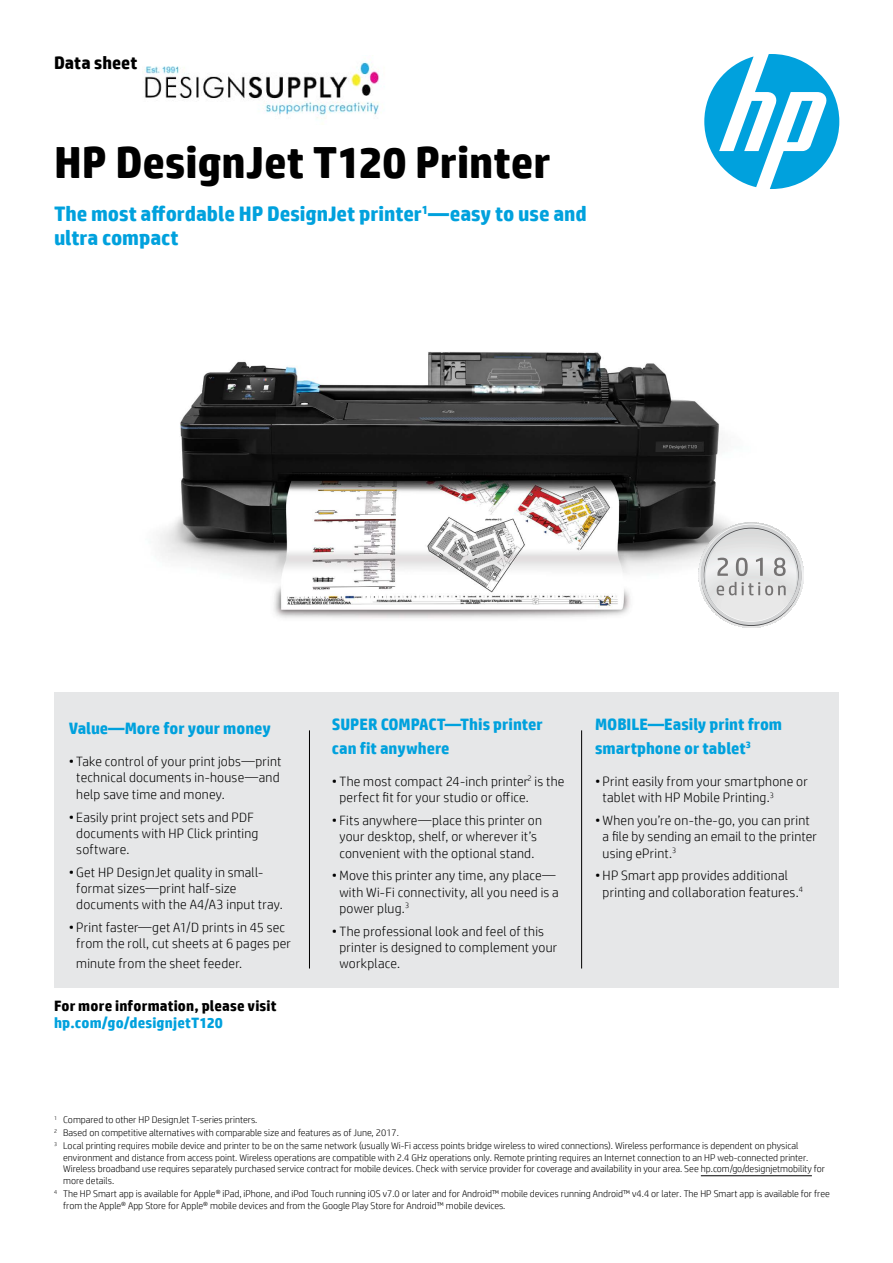
<style>
.page{position:relative;width:893px;height:1263px;background:#fff}
.page>*{position:absolute;margin:0;border:0;box-sizing:border-box;transform-origin:0 0}
.t1{font:700 45px "HP Simplified";color:#000}
.t2{font:700 21px/24px "HP Simplified";color:#00a1dd}
.t3{font:700 18px "HP Simplified";color:#000}
.t4{font:700 16.5px/24px "HP Simplified";color:#00a1dd}
.t5{font:700 15px "HP Simplified";letter-spacing:.01em;color:#000}
.t6{font:700 15px "HP Simplified";letter-spacing:.01em;color:#00a1dd}
.t7{font:300 13.5px/16.2px "HP Simplified";letter-spacing:.015em;color:#000}
.t8{font:300 9.75px/11.7px "HP Simplified";color:#000}
</style>
<div class="page">
<svg style="left:704px;top:54px;width:135px;height:135px"></svg>
<img style="left:160px;top:352px;width:643px;height:276px">
<hr style="left:701px;top:1175px;width:111px;height:1px;background:#000">
<svg style="left:701px;top:522px;width:101px;height:104px"></svg>
<div style="left:54px;top:692px;width:785px;height:296px;background:#e6e7e8"></div>
<hr style="left:581px;top:730px;width:1px;height:238px;background:#000">
<hr style="left:309px;top:730px;width:1px;height:238px;background:#000">
<img style="left:144px;top:62px;width:235px;height:63px">
<h3 class="t3" style="left:54px;top:51px;width:85px">Data sheet</h3>
<h1 class="t1" style="left:54px;top:133px;width:498px">HP DesignJet T120 Printer</h1>
<h2 class="t2" style="left:54px;top:202px;width:534px">The most affordable HP DesignJet printer<sup>1</sup>—easy to use and ultra compact</h2>
<h3 class="t4" style="left:69px;top:716px;width:204px">Value—More for your money</h3>
<h3 class="t7" style="left:76px;top:753px;width:207px;text-indent:-8px">• Take control of your print jobs—print technical documents in-house—and help save time and money.</h3>
<h3 class="t7" style="left:76px;top:808px;width:184px;text-indent:-8px">• Easily print project sets and PDF documents with HP Click printing software.</h3>
<h3 class="t7" style="left:76px;top:864px;width:208px;text-indent:-8px">• Get HP DesignJet quality in small&shy;format sizes—print half-size documents with the A4/A3 input tray.</h3>
<h3 class="t7" style="left:69px;top:919px;width:224px;text-align:center">• Print faster—get A1/D prints in 45 sec from the roll, cut sheets at 6 pages per</h3>
<h3 class="t7" style="left:76px;top:955px;width:167px">minute from the sheet feeder.</h3>
<h3 class="t5" style="left:54px;top:996px;width:224px">For more information, please visit</h3>
<h3 class="t6" style="left:54px;top:1013px;width:170px">hp.com/go/designjetT120</h3>
<h3 class="t4" style="left:332px;top:712px;width:212px">SUPER COMPACT—This printer can fit anywhere</h3>
<h3 class="t7" style="left:339px;top:773px;width:226px;text-indent:-8px">• The most compact 24-inch printer<sup>2</sup> is the perfect fit for your studio or office.</h3>
<h3 class="t7" style="left:332px;top:812px;width:212px;text-align:center">• Fits anywhere—place this printer on your desktop, shelf, or wherever it’s convenient with the optional stand.</h3>
<h3 class="t7" style="left:339px;top:867px;width:221px;text-indent:-8px">•Move this printer any time, any place— with Wi-Fi connectivity, all you need is a power plug.<sup>3</sup></h3>
<h3 class="t7" style="left:339px;top:923px;width:219px;text-indent:-8px">• The professional look and feel of this printer is designed to complement your workplace.</h3>
<h3 class="t4" style="left:595px;top:712px;width:189px">MOBILE—Easily print from smartphone or tablet<sup>3</sup></h3>
<h3 class="t7" style="left:603px;top:773px;width:207px;text-indent:-8px">• Print easily from your smartphone or tablet with HP Mobile Printing.<sup>3</sup></h3>
<h3 class="t7" style="left:603px;top:812px;width:216px;text-indent:-8px">• When you’re on-the-go, you can print a file by sending an email to the printer using ePrint.<sup>3</sup></h3>
<h3 class="t7" style="left:603px;top:867px;width:202px;text-indent:-8px">• HP Smart app provides additional printing and collaboration features.<sup>4</sup></h3>
<p class="t8" style="left:54px;top:1113px;width:746px;line-height:13px"><sup>1</sup> Compared to other HP DesignJet T-series printers.<br><sup>2</sup> Based on competitive alternatives with comparable size and features as of June, 2017.<br><sup>3</sup> Local printing requires mobile device and printer to be on the same network (usually Wi-Fi access points bridge wireless to wired connections). Wireless performance is dependent on physical</p>
<p class="t8" style="left:63px;top:1151px;width:763px">environment and distance from access point. Wireless operations are compatible with 2.4 GHz operations only. Remote printing requires an Internet connection to an HP web-connected printer.<br>Wireless broadband use requires separately purchased service contract for mobile devices. Check with service provider for coverage and availability in your area. See hp.com/go/designjetmobility for more details.</p>
<p class="t8" style="left:63px;top:1187px;width:768px;text-indent:-9px"><sup>4</sup> The HP Smart app is available for Apple® iPad, iPhone, and iPod Touch running iOS v7.0 or later and for Android™ mobile devices running Android™ v4.4 or later. The HP Smart app is available for free from the Apple® App Store for Apple® mobile devices and from the Google Play Store for Android™ mobile devices.</p>
</div>
